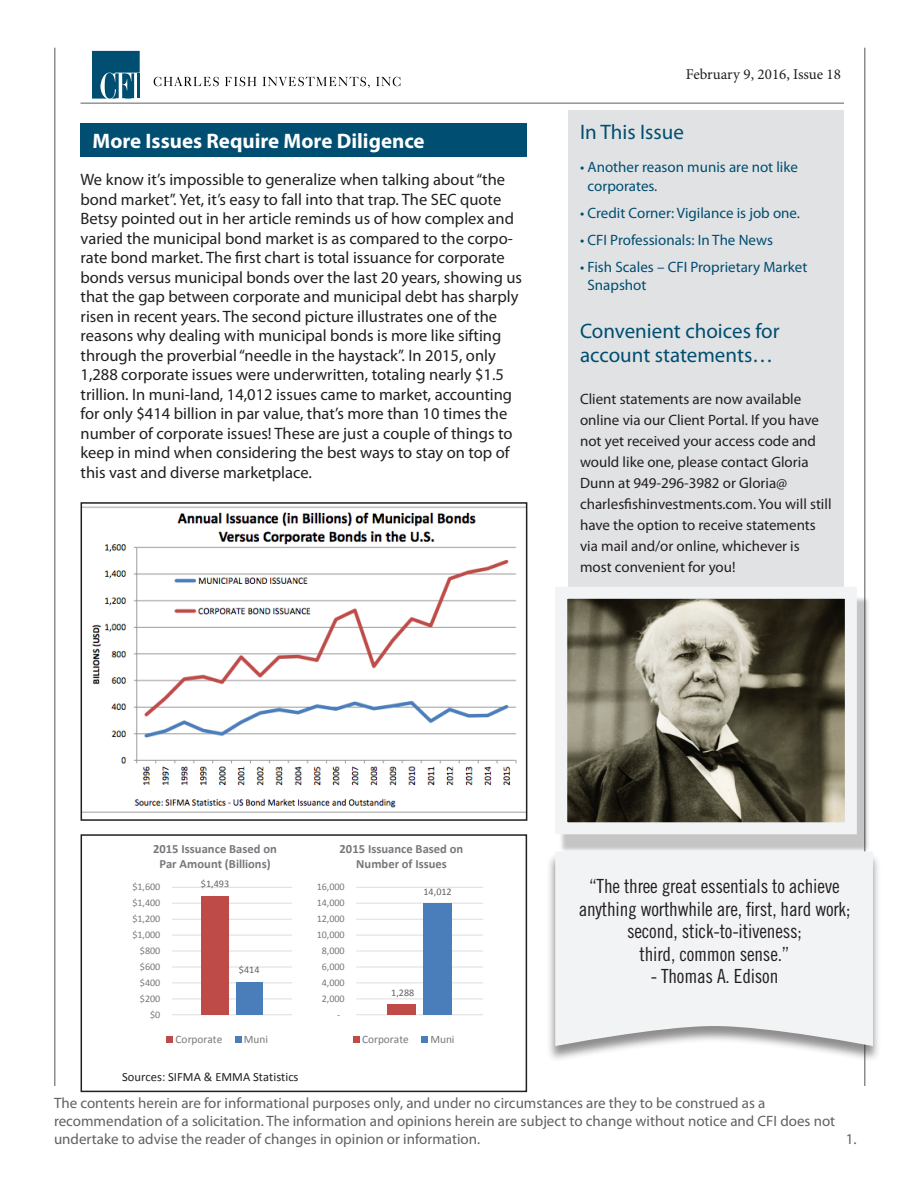
<style>
.page{position:relative;width:918px;height:1188px;background:#fff}
.page>*{position:absolute;margin:0;border:0;box-sizing:border-box;transform-origin:0 0}
.t1{font:21px "Myriad Pro";color:#004e71}
.heading{font:700 21px "Myriad Pro";color:#fff}
.t2{font:19.5px/22.5px "Trade Gothic LT Std Cn 18";letter-spacing:-.01em;color:#231f20;text-align:center}
.body_copy{font:16.5px/19.5px "Myriad Pro";color:#231f20}
.t3{font:15px/21px "Myriad Pro";color:#231f20}
.t4{font:15px/18px "Myriad Pro";color:#616164}
.t5{font:15px/19.5px "Myriad Pro";color:#004e71}
.t6{font:15px "Minion Pro";color:#231f20}
.t7{font:700 12.6px/15.5px "Calibri";color:#76787b;text-align:center}
.t8{font:12.6px "Calibri";color:#231f20}
.t9{font:11.4px "Calibri";color:#76787b}
.t10{font:10.2px "Calibri";color:#76787b}
.t11{font:10.2px "Calibri";color:#636366}
</style>
<div class="page">
<hr style="left:54px;top:48px;width:2px;height:1038px;background:#8a8c8f">
<hr style="left:864px;top:48px;width:2px;height:1038px;background:#8a8c8f">
<svg style="left:154px;top:77px;width:65px;height:9px"></svg>
<svg style="left:225px;top:77px;width:31px;height:9px"></svg>
<svg style="left:263px;top:77px;width:107px;height:11px"></svg>
<svg style="left:376px;top:77px;width:24px;height:9px"></svg>
<svg style="left:92px;top:51px;width:48px;height:48px;background:#266886"></svg>
<hr style="left:138px;top:73px;width:2px;height:25px;background:#004e71">
<hr style="left:81px;top:102px;width:763px;height:2px;background:#939598">
<div style="left:568px;top:111px;width:276px;height:591px;background:#e1e2e4"></div>
<div style="left:559px;top:597px;width:311px;height:256px;background:#231f20;opacity:.26"></div>
<img style="left:568px;top:600px;width:276px;height:221px">
<div style="left:555px;top:587px;width:302px;height:247px;border:12px solid #f2f3f4"></div>
<div style="left:547px;top:853px;width:334px;height:210px;background:#231f20;opacity:.51"></div>
<div style="left:555px;top:851px;width:318px;height:195px;background:#f2f3f4"></div>
<div style="left:81px;top:123px;width:446px;height:34px;background:#004e71"></div>
<img style="left:84px;top:506px;width:440px;height:307px">
<div style="left:81px;top:502px;width:446px;height:319px;border:2px solid #231f20"></div>
<hr style="left:172px;top:1014px;width:120px;height:1px;background:#dcdddf">
<hr style="left:172px;top:998px;width:120px;height:1px;background:#dcdddf">
<hr style="left:172px;top:982px;width:120px;height:1px;background:#dcdddf">
<hr style="left:172px;top:967px;width:120px;height:1px;background:#dcdddf">
<hr style="left:172px;top:951px;width:120px;height:1px;background:#dcdddf">
<hr style="left:172px;top:935px;width:120px;height:1px;background:#dcdddf">
<hr style="left:172px;top:919px;width:120px;height:1px;background:#dcdddf">
<hr style="left:172px;top:903px;width:120px;height:1px;background:#dcdddf">
<hr style="left:172px;top:887px;width:120px;height:1px;background:#dcdddf">
<div style="left:201px;top:896px;width:28px;height:119px;background:#be4b48"></div>
<div style="left:236px;top:982px;width:27px;height:33px;background:#4a7ebb"></div>
<svg style="left:167px;top:1036px;width:6px;height:6px"></svg>
<svg style="left:235px;top:1036px;width:6px;height:6px"></svg>
<hr style="left:356px;top:1014px;width:127px;height:1px;background:#dcdddf">
<hr style="left:356px;top:998px;width:127px;height:1px;background:#dcdddf">
<hr style="left:356px;top:982px;width:127px;height:1px;background:#dcdddf">
<hr style="left:356px;top:967px;width:127px;height:1px;background:#dcdddf">
<hr style="left:356px;top:951px;width:127px;height:1px;background:#dcdddf">
<hr style="left:356px;top:935px;width:127px;height:1px;background:#dcdddf">
<hr style="left:356px;top:919px;width:127px;height:1px;background:#dcdddf">
<hr style="left:356px;top:903px;width:127px;height:1px;background:#dcdddf">
<hr style="left:356px;top:887px;width:127px;height:1px;background:#dcdddf">
<div style="left:387px;top:1005px;width:29px;height:10px;background:#be4b48"></div>
<div style="left:424px;top:903px;width:28px;height:112px;background:#4a7ebb"></div>
<svg style="left:353px;top:1036px;width:6px;height:6px"></svg>
<div style="left:421px;top:1036px;width:7px;height:6px;background:#4a7ebb"></div>
<div style="left:81px;top:834px;width:446px;height:258px;border:1px solid #231f20"></div>
<p class="heading" style="left:93px;top:127px;width:334px">More Issues Require More Diligence</p>
<p class="body_copy" style="left:81px;top:170px;width:443px">We know it’s impossible to generalize when talking about “the bond market”. Yet, it’s easy to fall into that trap. The SEC quote Betsy pointed out in her article reminds us of how complex and varied the municipal bond market is as compared to the corpo&shy;rate bond market. The first chart is total issuance for corporate bonds versus municipal bonds over the last 20 years, showing us that the gap between corporate and municipal debt has sharply risen in recent years. The second picture illustrates one of the reasons why dealing with municipal bonds is more like sifting through the proverbial “needle in the haystack”. In 2015, only 1,288 corporate issues were underwritten, totaling nearly $1.5 trillion. In muni-land, 14,012 issues came to market, accounting for only $414 billion in par value, that’s more than 10 times the number of corporate issues! These are just a couple of things to keep in mind when considering the best ways to stay on top of this vast and diverse marketplace.</p>
<p class="t6" style="left:686px;top:64px;width:157px">February 9, 2016, Issue 18</p>
<p class="t1" style="left:580px;top:119px;width:105px">In This Issue</p>
<p class="t5" style="left:588px;top:157px;width:212px;text-indent:-8px">• Another reason munis are not like corporates.</p>
<p class="t5" style="left:580px;top:203px;width:221px">• Credit Corner: Vigilance is job one.</p>
<p class="t5" style="left:580px;top:230px;width:194px">• CFI Professionals: In The News</p>
<p class="t5" style="left:588px;top:258px;width:221px;line-height:18px;text-indent:-8px">• Fish Scales – CFI Proprietary Market<br>Snapshot</p>
<p class="t1" style="left:580px;top:318px;width:201px">Convenient choices for</p>
<p class="t1" style="left:580px;top:342px;width:195px">account statements…</p>
<p class="t3" style="left:580px;top:388px;width:253px">Client statements are now available online via our Client Portal. If you have not yet received your access code and would like one, please contact Gloria Dunn at 949-296-3982 or Gloria@ charlesfishinvestments.com. You will still have the option to receive statements via mail and/or online, whichever is most convenient for you!</p>
<p class="t7" style="left:153px;top:841px;width:125px">2015 Issuance Based on<br>Par Amount (Billions)</p>
<p class="t7" style="left:340px;top:841px;width:125px">2015 Issuance Based on<br>Number of Issues</p>
<p class="t10" style="left:132px;top:880px;width:30px">$1,600</p>
<p class="t11" style="left:201px;top:878px;width:30px">$1,493</p>
<p class="t10" style="left:317px;top:880px;width:30px">16,000</p>
<p class="t11" style="left:424px;top:885px;width:30px">14,012</p>
<p class="t10" style="left:132px;top:896px;width:30px">$1,400</p>
<p class="t10" style="left:317px;top:896px;width:30px">14,000</p>
<p class="t10" style="left:132px;top:912px;width:30px">$1,200</p>
<p class="t10" style="left:317px;top:912px;width:30px">12,000</p>
<p class="t10" style="left:132px;top:928px;width:30px">$1,000</p>
<p class="t10" style="left:317px;top:928px;width:30px">10,000</p>
<p class="t10" style="left:140px;top:944px;width:22px">$800</p>
<p class="t10" style="left:322px;top:944px;width:24px">8,000</p>
<p class="t10" style="left:140px;top:960px;width:22px">$600</p>
<p class="t11" style="left:239px;top:964px;width:22px">$414</p>
<p class="t10" style="left:322px;top:960px;width:24px">6,000</p>
<p class="t10" style="left:140px;top:976px;width:22px">$400</p>
<p class="t10" style="left:322px;top:976px;width:24px">4,000</p>
<p class="t2" style="left:579px;top:875px;width:273px">“The three great essentials to achieve anything worthwhile are, first, hard work; second, stick-to-itiveness;<br>third, common sense.”</p>
<p class="t2" style="left:651px;top:965px;width:129px">- Thomas A. Edison</p>
<p class="t10" style="left:140px;top:992px;width:22px">$200</p>
<p class="t10" style="left:322px;top:992px;width:24px">2,000</p>
<p class="t11" style="left:391px;top:986px;width:25px">1,288</p>
<p class="t10" style="left:150px;top:1008px;width:12px">$0</p>
<p class="t10" style="left:337px;top:1008px;width:5px">-</p>
<p class="t9" style="left:176px;top:1032px;width:48px">Corporate</p>
<p class="t9" style="left:244px;top:1032px;width:26px">Muni</p>
<p class="t9" style="left:362px;top:1032px;width:48px">Corporate</p>
<p class="t9" style="left:430px;top:1032px;width:26px">Muni</p>
<p class="t8" style="left:122px;top:1069px;width:178px">Sources: SIFMA &amp; EMMA Statistics</p>
<p class="t4" style="left:54px;top:1094px;width:783px">The contents herein are for informational purposes only, and under no circumstances are they to be construed as a recommendation of a solicitation. The information and opinions herein are subject to change without notice and CFI does not undertake to advise the reader of changes in opinion or information.</p>
<p class="t4" style="left:846px;top:1130px;width:12px">1.</p>
</div>
